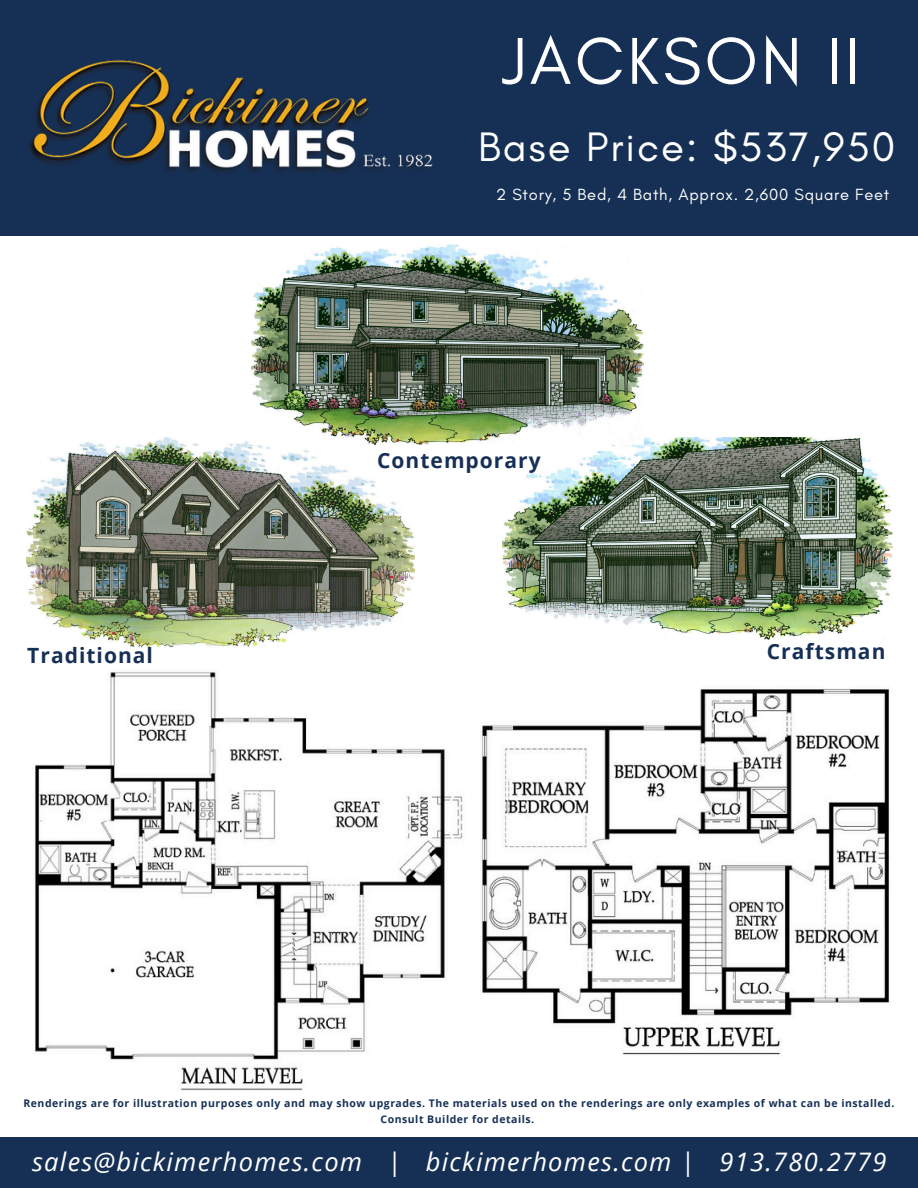
<style>
.page{position:relative;width:918px;height:1188px;background:#fff}
.page>*{position:absolute;margin:0;border:0;box-sizing:border-box;transform-origin:0 0}
.t1{font:67.5px "Glacial Indifference";letter-spacing:.05em;color:#fff}
.t2{font:42px "Glacial Indifference";letter-spacing:.05em;color:#fff}
.t3{font:italic 25.5px "Open Sans";letter-spacing:.05em;color:#fff}
.t4{font:700 21px "Open Sans";letter-spacing:.05em;color:#163055}
.t5{font:16.5px "Glacial Indifference";letter-spacing:.05em;color:#fff}
.t6{font:700 10.5px/16.6px "Open Sans";letter-spacing:.05em;color:#163055;text-align:center}
</style>
<div class="page">
<div style="left:0;top:0;width:918px;height:236px;background:#163055"></div>
<div style="left:0;top:1137px;width:918px;height:51px;background:#163055"></div>
<img style="left:29px;top:60px;width:404px;height:112px">
<img style="left:502px;top:438px;width:391px;height:202px">
<img style="left:27px;top:437px;width:388px;height:211px">
<img style="left:35px;top:672px;width:428px;height:419px">
<img style="left:481px;top:688px;width:409px;height:367px">
<img style="left:252px;top:245px;width:391px;height:199px">
<h2 class="t1" style="left:502px;top:20px;width:359px">JACKSON II</h2>
<h2 class="t2" style="left:478px;top:122px;width:419px">Base Price: $537,950</h2>
<h2 class="t5" style="left:496px;top:184px;width:395px">2 Story, 5 Bed, 4 Bath, Approx. 2,600 Square Feet</h2>
<h1 class="t4" style="left:377px;top:445px;width:165px">Contemporary</h1>
<p class="t4" style="left:27px;top:641px;width:127px">Traditional</p>
<p class="t4" style="left:767px;top:637px;width:120px">Craftsman</p>
<p class="t6" style="left:23px;top:1094px;width:872px">Renderings are for illustration purposes only and may show upgrades. The materials used on the renderings are only examples of what can be installed.<br>Consult Builder for details.</p>
<h2 class="t3" style="left:32px;top:1144px;width:856px">sales@bickimerhomes.com | bickimerhomes.com | 913.780.2779</h2>
</div>
